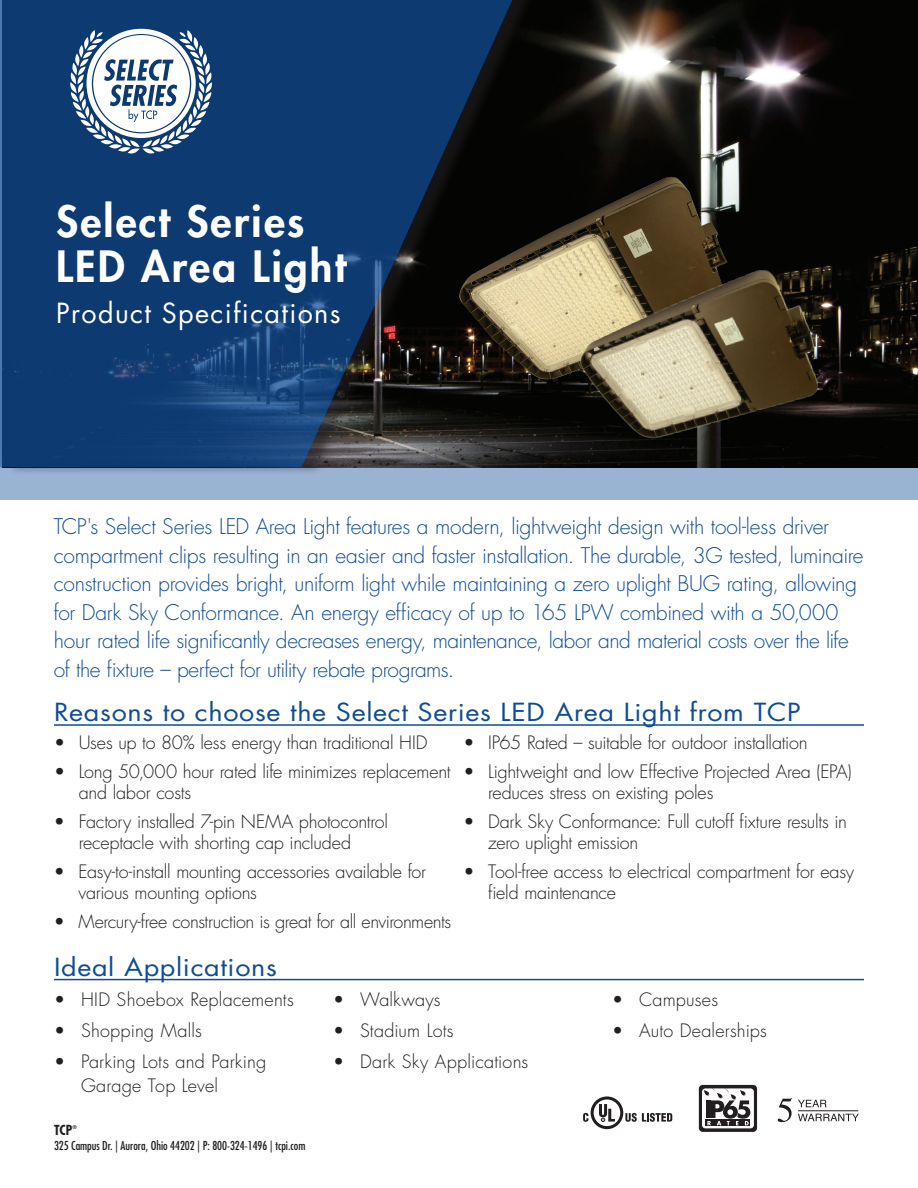
<style>
.page{position:relative;width:918px;height:1188px;background:#fff}
.page>*{position:absolute;margin:0;border:0;box-sizing:border-box;transform-origin:0 0}
.t1{font:800 42px/45px "Futura Std";letter-spacing:.05em;color:#fff}
.t2{font:27px "Futura Std";letter-spacing:.05em;color:#fff}
.t3{font:24.3px "Futura Std";letter-spacing:.025em;color:#0f4c96;scale:1.11 1}
.t4{font:300 21px/28.5px "Futura Std";letter-spacing:-.02em;color:#0f4c96}
.t5{font:300 18px/21.6px "Futura Std";letter-spacing:-.01em;color:#231f20}
.t6{font:300 18px/24px "Futura Std";letter-spacing:.01em;color:#231f20}
.t7{font:300 18px "Futura Std";letter-spacing:.015em;color:#231f20}
.t8{font:700 condensed 13.5px "Futura Std";color:#231f20}
.t9{font:condensed 12px "Futura Std";color:#231f20}
.t10{font:700 condensed 5.25px "Futura Std";color:#231f20}
</style>
<div class="page">
<div style="left:0;top:467px;width:918px;height:33px;background:#99b3d3"></div>
<img style="left:541px;top:0;width:377px;height:467px">
<div style="left:6px;top:0;width:535px;height:476px;background:#231f20;opacity:.75"></div>
<svg style="left:0;top:0;width:518px;height:467px;fill:#0c3a71"></svg>
<hr style="left:54px;top:724px;width:810px;height:2px;background:#0f4c96">
<hr style="left:54px;top:979px;width:810px;height:1px;background:#0f4c96">
<svg style="left:583px;top:1096px;width:89px;height:33px"></svg>
<hr style="left:798px;top:1110px;width:60px;height:1px;background:#231f20">
<svg style="left:778px;top:1098px;width:14px;height:24px"></svg>
<svg style="left:798px;top:1100px;width:29px;height:7px"></svg>
<svg style="left:798px;top:1114px;width:61px;height:7px"></svg>
<div style="left:699px;top:1085px;width:58px;height:47px;background:linear-gradient(to right,#2a2627,#211d1e);border-radius:4px"></div>
<div style="left:702px;top:1088px;width:52px;height:40px;background:#fff;border-radius:3px"></div>
<svg style="left:706px;top:1125px;width:44px;height:1px"></svg>
<svg style="left:704px;top:1085px;width:46px;height:40px"></svg>
<svg style="left:70px;top:29px;width:143px;height:124px"></svg>
<img style="left:450px;top:144px;width:286px;height:286px">
<img style="left:567px;top:224px;width:267px;height:244px">
<h1 class="t1" style="left:56px;top:199px;width:291px">Select Series<br>LED Area Light</h1>
<h2 class="t2" style="left:56px;top:295px;width:286px">Product Specifications</h2>
<p class="t4" style="left:54px;top:513px;width:811px">TCP's Select Series LED Area Light features a modern, lightweight design with tool-less driver compartment clips resulting in an easier and faster installation. The durable, 3G tested, luminaire construction provides bright, uniform light while maintaining a zero uplight BUG rating, allowing for Dark Sky Conformance. An energy efficacy of up to 165 LPW combined with a 50,000 hour rated life significantly decreases energy, maintenance, labor and material costs over the life of the fixture – perfect for utility rebate programs.</p>
<h3 class="t3" style="left:54px;top:697px;width:674px">Reasons to choose the Select Series LED Area Light from TCP</h3>
<p class="t5" style="left:54px;top:733px;width:375px">• Uses up to 80% less energy than traditional HID</p>
<p class="t5" style="left:79px;top:761px;width:373px;text-indent:-25px">• Long 50,000 hour rated life minimizes replacement and labor costs</p>
<p class="t5" style="left:79px;top:811px;width:311px;text-indent:-25px">• Factory installed 7-pin NEMA photocontrol receptacle with shorting cap included</p>
<p class="t5" style="left:79px;top:861px;width:349px;text-indent:-25px">• Easy-to-install mounting accessories available for various mounting options</p>
<p class="t5" style="left:54px;top:911px;width:399px">• Mercury-free construction is great for all environments</p>
<p class="t5" style="left:463px;top:733px;width:346px">• IP65 Rated – suitable for outdoor installation</p>
<p class="t5" style="left:488px;top:761px;width:365px;text-indent:-25px">• Lightweight and low Effective Projected Area (EPA) reduces stress on existing poles</p>
<p class="t5" style="left:488px;top:811px;width:360px;text-indent:-25px">• Dark Sky Conformance: Full cutoff fixture results in zero uplight emission</p>
<p class="t5" style="left:488px;top:861px;width:368px;text-indent:-25px">• Tool-free access to electrical compartment for easy field maintenance</p>
<h3 class="t3" style="left:54px;top:951px;width:202px">Ideal Applications</h3>
<p class="t7" style="left:54px;top:989px;width:241px">• HID Shoebox Replacements</p>
<p class="t6" style="left:54px;top:1019px;width:149px">• Shopping Malls</p>
<p class="t6" style="left:81px;top:1050px;width:187px;text-indent:-27px">• Parking Lots and Parking<br>Garage Top Level</p>
<p class="t8" style="left:54px;top:1121px;width:20px">TCP</p>
<p class="t10" style="left:73px;top:1123px;width:6px">®</p>
<p class="t9" style="left:54px;top:1138px;width:253px">325 Campus Dr. | Aurora, Ohio 44202 | P: 800-324-1496 | tcpi.com</p>
<p class="t6" style="left:333px;top:988px;width:109px">• Walkways</p>
<p class="t6" style="left:333px;top:1019px;width:122px">• Stadium Lots</p>
<p class="t7" style="left:333px;top:1050px;width:197px">• Dark Sky Applications</p>
<p class="t6" style="left:612px;top:988px;width:108px">• Campuses</p>
<p class="t6" style="left:612px;top:1019px;width:156px">• Auto Dealerships</p>
</div>
